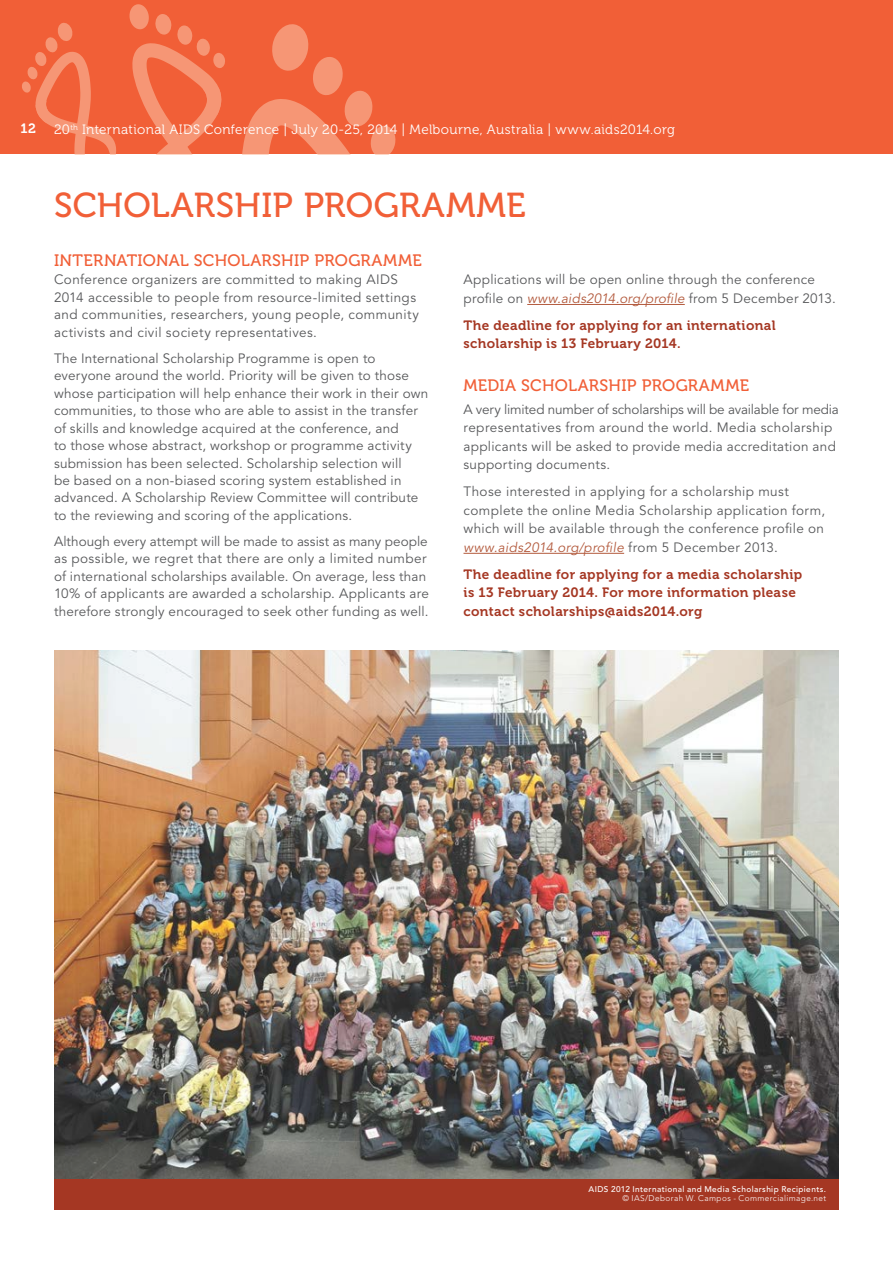
<style>
.page{position:relative;width:893px;height:1263px;background:#fff}
.page>*{position:absolute;margin:0;border:0;box-sizing:border-box;transform-origin:0 0}
.t1{font:34.5px "Museo 500";letter-spacing:.01em;color:#f15f37}
.t2{font:16.5px "Museo 500";letter-spacing:.02em;color:#f15f37}
.t3{font:13.5px/17.4px "Avenir";letter-spacing:.02em;color:#58595b}
.t4{font:13.5px/18.5px "Museo 700";letter-spacing:.025em;color:#a53723}
.t5{font:13.5px "Museo 300";letter-spacing:.025em;color:#fff}
.t6{font:13.5px "Museo 700";color:#fff}
.t7{font:500 8.25px "Avenir";letter-spacing:.05em;color:#fff}
.t8{font:300 8.25px "Avenir";letter-spacing:.045em;color:#fff}
.s1{font-style:italic;color:#b35a3d}
</style>
<div class="page">
<div style="left:0;top:0;width:893px;height:154px;background:#f15f37"></div>
<svg style="left:242px;top:24px;width:154px;height:130px"></svg>
<svg style="left:22px;top:22px;width:94px;height:132px"></svg>
<svg style="left:129px;top:4px;width:96px;height:150px"></svg>
<hr style="left:527px;top:304px;width:158px;height:1px;background:#b35a3d">
<hr style="left:463px;top:553px;width:161px;height:1px;background:#b35a3d">
<img style="left:54px;top:651px;width:785px;height:528px">
<div style="left:54px;top:1179px;width:785px;height:31px;background:#a53723"></div>
<p class="t6" style="left:21px;top:121px;width:17px">12</p>
<p class="t5" style="left:54px;top:123px;width:622px">20<sup>th</sup> International Aids Conference | July 20-25, 2014 | Melbourne, Australia | www.aids2014.org</p>
<h1 class="t1" style="left:54px;top:186px;width:94px">SCHOLA</h1>
<h1 class="t1" style="left:194px;top:186px;width:255px">RSHIP PROGRAMME</h1>
<p class="t2" style="left:54px;top:251px;width:18px">INTE</p>
<p class="t2" style="left:93px;top:251px;width:23px">RNATIONAL</p>
<p class="t2" style="left:194px;top:251px;width:46px">SCHOLA</p>
<p class="t2" style="left:261px;top:251px;width:124px">RSHIP PROGRAMME</p>
<p class="t3" style="left:54px;top:271px;width:366px">Conference organizers are committed to making AIDS 2014 accessible to people from resource-limited settings and communities, researchers, young people, community activists and civil society representatives.</p>
<p class="t3" style="left:54px;top:350px;width:376px">The International Scholarship Programme is open to everyone around the world. Priority will be given to those whose participation will help enhance their work in their own communities, to those who are able to assist in the transfer of skills and knowledge acquired at the conference, and<br>to those whose abstract, workshop or programme activity submission has been selected. Scholarship selection will<br>be based on a non-biased scoring system established in advanced. A Scholarship Review Committee will contribute to the reviewing and scoring of the applications.</p>
<p class="t3" style="left:54px;top:533px;width:377px">Although every attempt will be made to assist as many people as possible, we regret that there are only a limited number of international scholarships available. On average, less than 10% of applicants are awarded a scholarship. Applicants are therefore strongly encouraged to seek other funding as well.</p>
<p class="t3" style="left:463px;top:271px;width:374px;line-height:18.5px">Applications will be open online through the conference profile on <span class="s1">www.aids2014.org/profile</span> from 5 December 2013.</p>
<p class="t4" style="left:463px;top:316px;width:314px">The deadline for applying for an international scholarship is 13 February 2014.</p>
<p class="t2" style="left:463px;top:376px;width:25px">MEDIA</p>
<p class="t2" style="left:521px;top:376px;width:46px">SCHOLA</p>
<p class="t2" style="left:589px;top:376px;width:124px">RSHIP PROGRAMME</p>
<p class="t3" style="left:463px;top:400px;width:377px;line-height:18.5px">A very limited number of scholarships will be available for media representatives from around the world. Media scholarship applicants will be asked to provide media accreditation and supporting documents.</p>
<p class="t3" style="left:463px;top:483px;width:363px;line-height:18.5px">Those interested in applying for a scholarship must complete the online Media Scholarship application form, which will be available through the conference profile on <span class="s1">www.aids2014.org/profile</span> from 5 December 2013.</p>
<p class="t4" style="left:463px;top:565px;width:340px">The deadline for applying for a media scholarship is 13 February 2014. For more information please contact scholarships@aids2014.org</p>
<p class="t7" style="left:588px;top:1184px;width:239px">AIDS 2012 International and Media Scholarship Recipients.</p>
<p class="t8" style="left:622px;top:1193px;width:205px">© IAS/Deborah W. Campos - Commercialimage.net</p>
</div>
